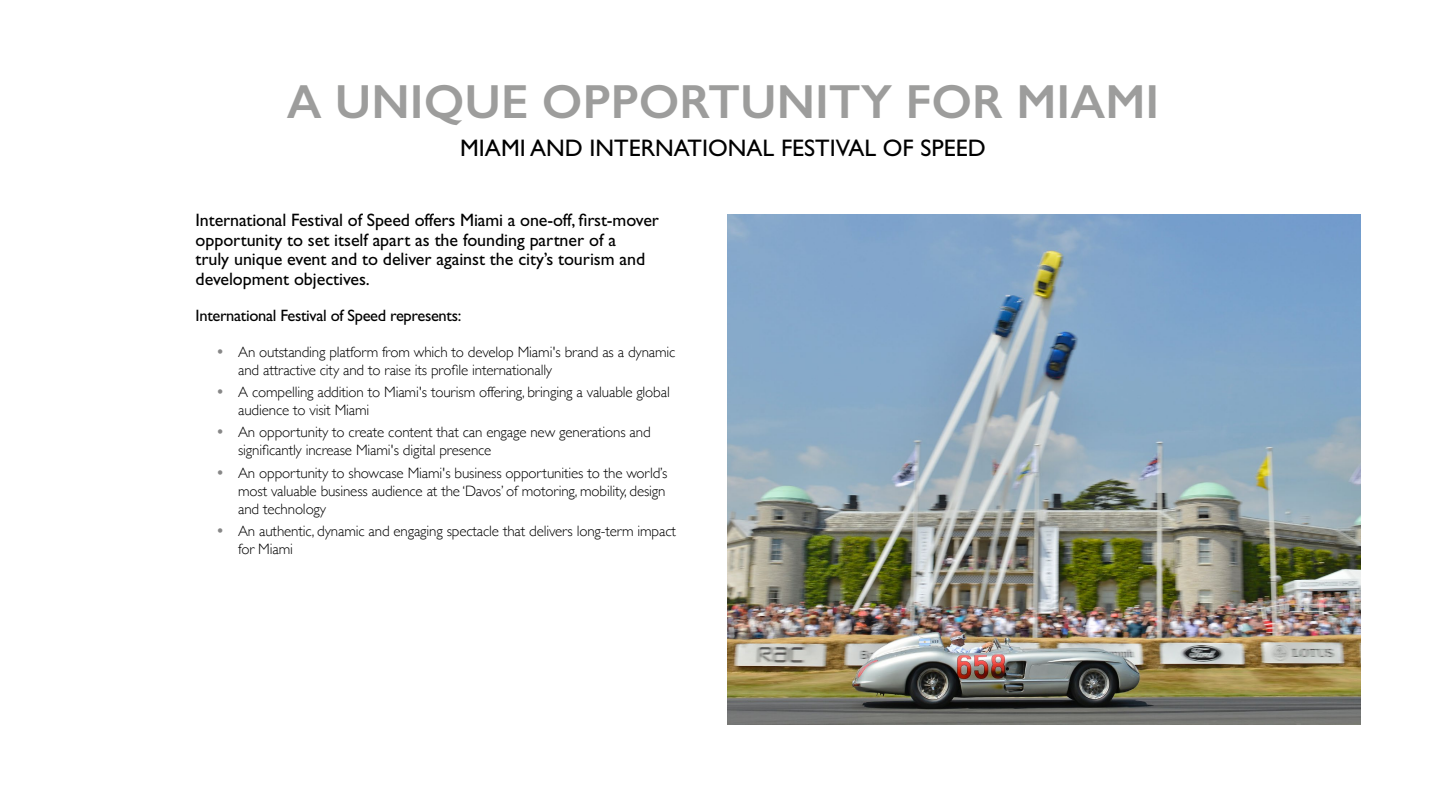
<style>
.page{position:relative;width:1446px;height:810px;background:#fff}
.page>*{position:absolute;margin:0;border:0;box-sizing:border-box;transform-origin:0 0}
.t1{font:600 48px "Gill Sans";color:#9d9d9c}
.t2{font:24px "Gill Sans";color:#000}
.t3{font:18px/19.5px "Gill Sans";letter-spacing:-.005em;color:#000}
.t4{font:16.5px "Gill Sans";letter-spacing:-.02em;color:#000}
.t5{font:300 15px/18px "Gill Sans";letter-spacing:-.01em;color:#000}
</style>
<div class="page">
<img style="left:727px;top:214px;width:634px;height:511px">
<h1 class="t1" style="left:287px;top:73px;width:874px">A UNIQUE OPPORTUNITY FOR MIAMI</h1>
<h2 class="t2" style="left:460px;top:135px;width:527px">MIAMI AND INTERNATIONAL FESTIVAL OF SPEED</h2>
<p class="t3" style="left:196px;top:211px;width:465px">International Festival of Speed offers Miami a one-off, first-mover opportunity to set itself apart as the founding partner of a<br>truly unique event and to deliver against the city’s tourism and development objectives.</p>
<p class="t4" style="left:196px;top:306px;width:267px">International Festival of Speed represents:</p>
<p class="t5" style="left:238px;top:342px;width:439px">An outstanding platform from which to develop Miami's brand as a dynamic and attractive city and to raise its profile internationally</p>
<p class="t5" style="left:238px;top:383px;width:433px">A compelling addition to Miami's tourism offering, bringing a valuable global audience to visit Miami</p>
<p class="t5" style="left:238px;top:423px;width:414px">An opportunity to create content that can engage new generations and significantly increase Miami's digital presence</p>
<p class="t5" style="left:238px;top:463px;width:431px">An opportunity to showcase Miami's business opportunities to the world’s most valuable business audience at the ‘Davos’ of motoring, mobility, design and technology</p>
<p class="t5" style="left:238px;top:521px;width:439px">An authentic, dynamic and engaging spectacle that delivers long-term impact for Miami</p>
</div>
